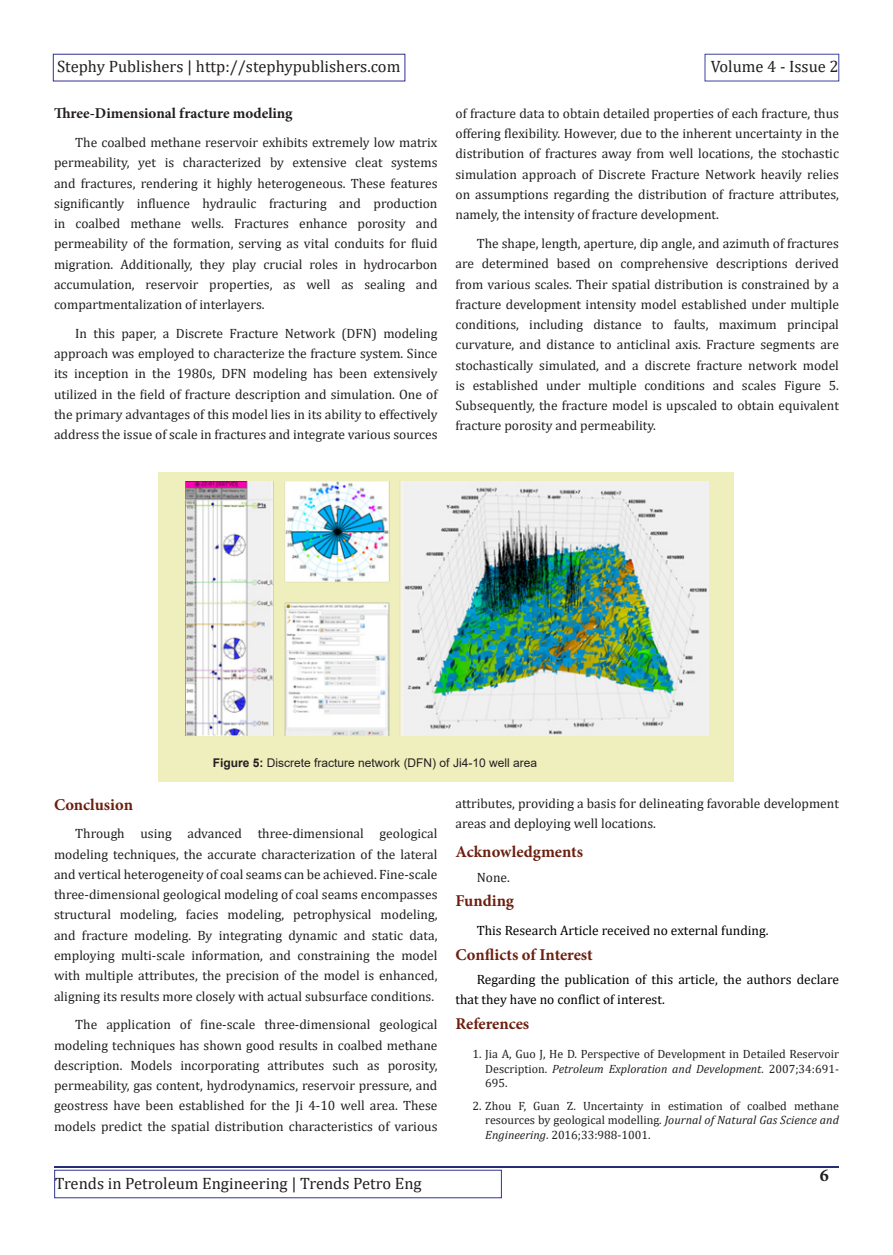
<style>
.page{position:relative;width:893px;height:1255px;background:#fff}
.page>*{position:absolute;margin:0;border:0;box-sizing:border-box;transform-origin:0 0}
.t1{font:700 18px "Minion Pro";color:#231f20}
.t2{font:16.5px "Cambria";color:#231f20}
.Default{font:700 16.5px "Minion Pro";color:#6c1f0f}
.t3{font:700 15px "Minion Pro";color:#231f20}
.t4{font:13.5px/20.2px "Cambria";color:#231f20;text-align:justify}
.Default-2{font:13.5px/20.2px "Cambria";color:#000}
.t5{font:12px/14.4px "Cambria";color:#231f20;text-align:justify}
.t6{font:12px "Arial";color:#231f20}
.s1{font-weight:700}
.s2{font-style:italic}
</style>
<div class="page">
<div style="left:53px;top:54px;width:352px;height:27px;border:1px solid #302f90"></div>
<div style="left:705px;top:54px;width:134px;height:27px;border:1px solid #3b439b"></div>
<hr style="left:54px;top:1165px;width:785px;height:2px;background:#262d72">
<div style="left:54px;top:1169px;width:448px;height:28px;border:1px solid #303595"></div>
<div style="left:159px;top:472px;width:575px;height:310px;background:#efefbd"></div>
<img style="left:185px;top:481px;width:523px;height:255px">
<p class="t2" style="left:57px;top:56px;width:345px">Stephy Publishers | http://stephypublishers.com</p>
<p class="t2" style="left:711px;top:56px;width:129px">Volume 4 - Issue 2</p>
<p class="t3" style="left:54px;top:103px;width:240px">Three-Dimensional fracture modeling</p>
<p class="t4" style="left:54px;top:132px;width:385px;text-indent:21px">The coalbed methane reservoir exhibits extremely low matrix permeability, yet is characterized by extensive cleat systems and fractures, rendering it highly heterogeneous. These features significantly influence hydraulic fracturing and production in coalbed methane wells. Fractures enhance porosity and permeability of the formation, serving as vital conduits for fluid migration. Additionally, they play crucial roles in hydrocarbon accumulation, reservoir properties, as well as sealing and compartmentalization of interlayers.</p>
<p class="t4" style="left:54px;top:323px;width:385px;text-indent:21px">In this paper, a Discrete Fracture Network (DFN) modeling approach was employed to characterize the fracture system. Since its inception in the 1980s, DFN modeling has been extensively utilized in the field of fracture description and simulation. One of the primary advantages of this model lies in its ability to effectively address the issue of scale in fractures and integrate various sources</p>
<p class="t4" style="left:455px;top:103px;width:385px">of fracture data to obtain detailed properties of each fracture, thus offering flexibility. However, due to the inherent uncertainty in the distribution of fractures away from well locations, the stochastic simulation approach of Discrete Fracture Network heavily relies on assumptions regarding the distribution of fracture attributes, namely, the intensity of fracture development.</p>
<p class="t4" style="left:455px;top:233px;width:385px;text-indent:21px">The shape, length, aperture, dip angle, and azimuth of fractures are determined based on comprehensive descriptions derived from various scales. Their spatial distribution is constrained by a fracture development intensity model established under multiple conditions, including distance to faults, maximum principal curvature, and distance to anticlinal axis. Fracture segments are stochastically simulated, and a discrete fracture network model is established under multiple conditions and scales Figure 5.<br>Subsequently, the fracture model is upscaled to obtain equivalent fracture porosity and permeability.</p>
<p class="t6" style="left:213px;top:754px;width:326px"><span class="s1">Figure 5:</span> Discrete fracture network (DFN) of Ji4-10 well area</p>
<p class="Default" style="left:54px;top:792px;width:81px">Conclusion</p>
<p class="t4" style="left:54px;top:823px;width:385px;text-indent:21px">Through using advanced three-dimensional geological modeling techniques, the accurate characterization of the lateral and vertical heterogeneity of coal seams can be achieved. Fine-scale three-dimensional geological modeling of coal seams encompasses structural modeling, facies modeling, petrophysical modeling, and fracture modeling. By integrating dynamic and static data, employing multi-scale information, and constraining the model with multiple attributes, the precision of the model is enhanced, aligning its results more closely with actual subsurface conditions.</p>
<p class="t4" style="left:54px;top:1014px;width:385px;text-indent:21px">The application of fine-scale three-dimensional geological modeling techniques has shown good results in coalbed methane description. Models incorporating attributes such as porosity, permeability, gas content, hydrodynamics, reservoir pressure, and geostress have been established for the Ji 4-10 well area. These models predict the spatial distribution characteristics of various</p>
<p class="t2" style="left:55px;top:1173px;width:368px">Trends in Petroleum Engineering | Trends Petro Eng</p>
<p class="t4" style="left:455px;top:793px;width:385px">attributes, providing a basis for delineating favorable development areas and deploying well locations.</p>
<p class="Default" style="left:455px;top:840px;width:129px">Acknowledgments</p>
<p class="t4" style="left:477px;top:866px;width:35px">None.</p>
<p class="Default" style="left:455px;top:889px;width:60px">Funding</p>
<p class="Default-2" style="left:477px;top:920px;width:293px">This Research Article received no external funding.</p>
<p class="Default" style="left:455px;top:942px;width:139px">Conflicts of Interest</p>
<p class="Default-2" style="left:455px;top:969px;width:385px;text-indent:21px">Regarding the publication of this article, the authors declare that they have no conflict of interest.</p>
<p class="Default" style="left:455px;top:1011px;width:75px">References</p>
<p class="t5" style="left:485px;top:1046px;width:355px;text-indent:-13px">1. Jia A, Guo J, He D. Perspective of Development in Detailed Reservoir Description. <span class="s2">Petroleum Exploration and Development.</span> 2007;34:691- 695.</p>
<p class="t5" style="left:485px;top:1098px;width:355px;text-indent:-13px">2. Zhou F, Guan Z. Uncertainty in estimation of coalbed methane resources by geological modelling. <span class="s2">Journal of Natural Gas Science and Engineering</span>. 2016;33:988-1001.</p>
<h1 class="t1" style="left:820px;top:1161px;width:10px">6</h1>
</div>
